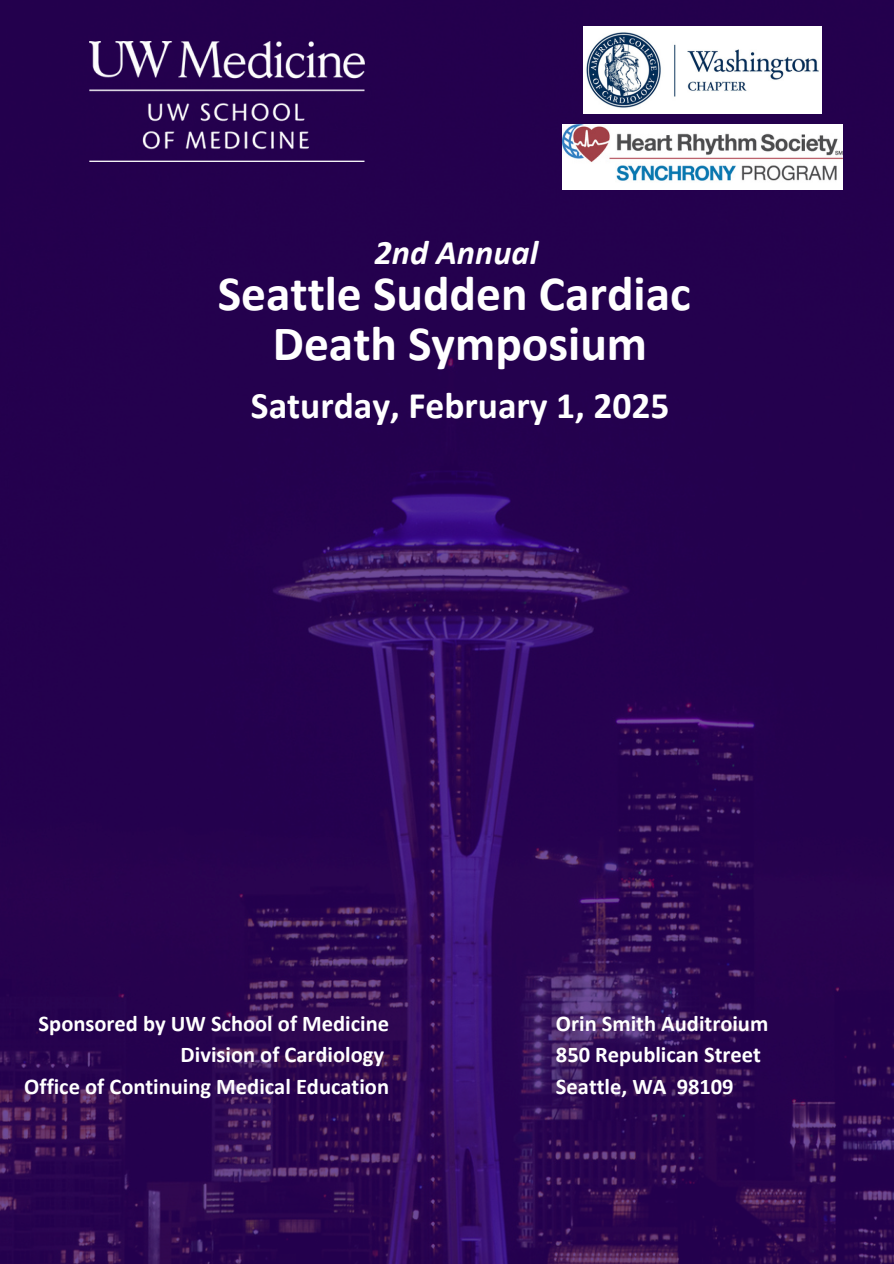
<style>
.page{position:relative;width:894px;height:1264px;background:#fff}
.page>*{position:absolute;margin:0;border:0;box-sizing:border-box;transform-origin:0 0}
.t1{font:700 49.5px/49.5px "Calibri";color:#fff;text-align:center}
.t2{font:700 37.5px "Calibri";color:#fff}
.t3{font:italic 700 34.5px "Calibri";color:#fff}
.t4{font:700 22.5px "Calibri";color:#fff}
</style>
<div class="page">
<img style="left:0;top:0;width:893px;height:1263px">
<img style="left:89px;top:42px;width:275px;height:119px">
<img style="left:583px;top:27px;width:238px;height:86px">
<img style="left:562px;top:124px;width:280px;height:65px">
<p class="t3" style="left:374px;top:238px;width:165px">2nd Annual</p>
<p class="t1" style="left:218px;top:273px;width:474px">Seattle Sudden Cardiac<br>Death Symposium</p>
<p class="t2" style="left:251px;top:390px;width:420px">Saturday, February 1, 2025</p>
<p class="t4" style="left:39px;top:1014px;width:352px">Sponsored by UW School of Medicine</p>
<p class="t4" style="left:181px;top:1045px;width:205px">Division of Cardiology</p>
<h1 class="t4" style="left:24px;top:1077px;width:366px">Office of Continuing Medical Education</h1>
<h2 class="t4" style="left:556px;top:1014px;width:214px">Orin Smith Auditroium</h2>
<p class="t4" style="left:556px;top:1045px;width:206px">850 Republican Street</p>
<p class="t4" style="left:556px;top:1077px;width:179px">Seattle, WA 98109</p>
</div>
